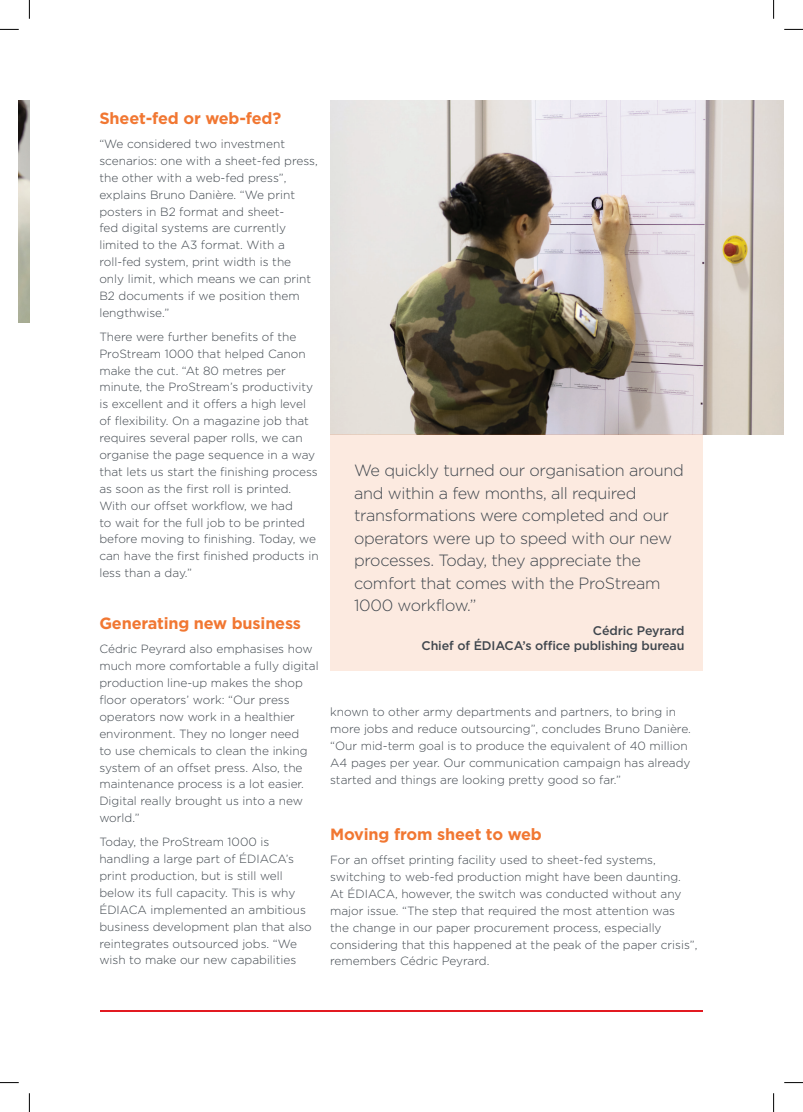
<style>
.page{position:relative;width:803px;height:1112px;background:#fff}
.page>*{position:absolute;margin:0;border:0;box-sizing:border-box;transform-origin:0 0}
.t1{font:300 16.25px/22.5px "Gotham";letter-spacing:-.02em;color:#3f464d}
.t2{font:700 16.25px "Gotham";letter-spacing:-.01em;color:#f17732}
.t3{font:500 12.5px/15px "Gotham";letter-spacing:-.01em;color:#3f464d;text-align:right}
.t4{font:300 11.88px/16.9px "Gotham";color:#3f464d}
</style>
<div class="page">
<svg style="left:161px;top:1011px;width:21px;height:1px"></svg>
<hr style="left:100px;top:1009px;width:603px;height:2px;background:#e21a21">
<img style="left:19px;top:100px;width:10px;height:222px">
<img style="left:331px;top:100px;width:453px;height:334px">
<div style="left:330px;top:434px;width:373px;height:237px;background:#fceae0"></div>
<svg style="left:0;top:29px;width:19px;height:1px"></svg>
<svg style="left:784px;top:29px;width:19px;height:1px"></svg>
<svg style="left:0;top:1082px;width:19px;height:1px"></svg>
<svg style="left:784px;top:1082px;width:19px;height:1px"></svg>
<svg style="left:29px;top:0;width:1px;height:19px"></svg>
<svg style="left:29px;top:1093px;width:1px;height:18px"></svg>
<svg style="left:773px;top:0;width:1px;height:19px"></svg>
<svg style="left:773px;top:1093px;width:1px;height:18px"></svg>
<h1 class="t2" style="left:99px;top:107px;width:183px">Sheet-fed or web-fed?</h1>
<p class="t4" style="left:99px;top:135px;width:220px">“We considered two investment scenarios: one with a sheet-fed press, the other with a web-fed press”, explains Bruno Danière. “We print posters in B2 format and sheet-<br>fed digital systems are currently limited to the A3 format. With a roll-fed system, print width is the only limit, which means we can print<br>B2 documents if we position them lengthwise.”</p>
<p class="t4" style="left:99px;top:328px;width:221px">There were further benefits of the ProStream 1000 that helped Canon make the cut. “At 80 metres per minute, the ProStream’s productivity is excellent and it offers a high level of flexibility. On a magazine job that requires several paper rolls, we can organise the page sequence in a way that lets us start the finishing process as soon as the first roll is printed.<br>With our offset workflow, we had<br>to wait for the full job to be printed before moving to finishing. Today, we can have the first finished products in less than a day.”</p>
<h1 class="t2" style="left:99px;top:612px;width:203px">Generating new business</h1>
<p class="t4" style="left:99px;top:640px;width:221px">Cédric Peyrard also emphasises how much more comfortable a fully digital production line-up makes the shop floor operators’ work: “Our press operators now work in a healthier environment. They no longer need<br>to use chemicals to clean the inking system of an offset press. Also, the maintenance process is a lot easier.<br>Digital really brought us into a new world.”</p>
<p class="t4" style="left:99px;top:833px;width:214px">Today, the ProStream 1000 is handling a large part of ÉDIACA’s print production, but is still well below its full capacity. This is why ÉDIACA implemented an ambitious business development plan that also reintegrates outsourced jobs. “We wish to make our new capabilities</p>
<p class="t1" style="left:354px;top:458px;width:331px">We quickly turned our organisation around and within a few months, all required transformations were completed and our operators were up to speed with our new processes. Today, they appreciate the comfort that comes with the ProStream 1000 workflow.”</p>
<p class="t3" style="left:422px;top:622px;width:264px">Cédric Peyrard<br>Chief of ÉDIACA’s office publishing bureau</p>
<p class="t4" style="left:330px;top:703px;width:362px">known to other army departments and partners, to bring in more jobs and reduce outsourcing”, concludes Bruno Danière. “Our mid-term goal is to produce the equivalent of 40 million A4 pages per year. Our communication campaign has already started and things are looking pretty good so far.”</p>
<h1 class="t2" style="left:330px;top:823px;width:213px">Moving from sheet to web</h1>
<p class="t4" style="left:330px;top:851px;width:369px">For an offset printing facility used to sheet-fed systems, switching to web-fed production might have been daunting.<br>At ÉDIACA, however, the switch was conducted without any major issue. “The step that required the most attention was<br>the change in our paper procurement process, especially considering that this happened at the peak of the paper crisis”, remembers Cédric Peyrard.</p>
</div>
